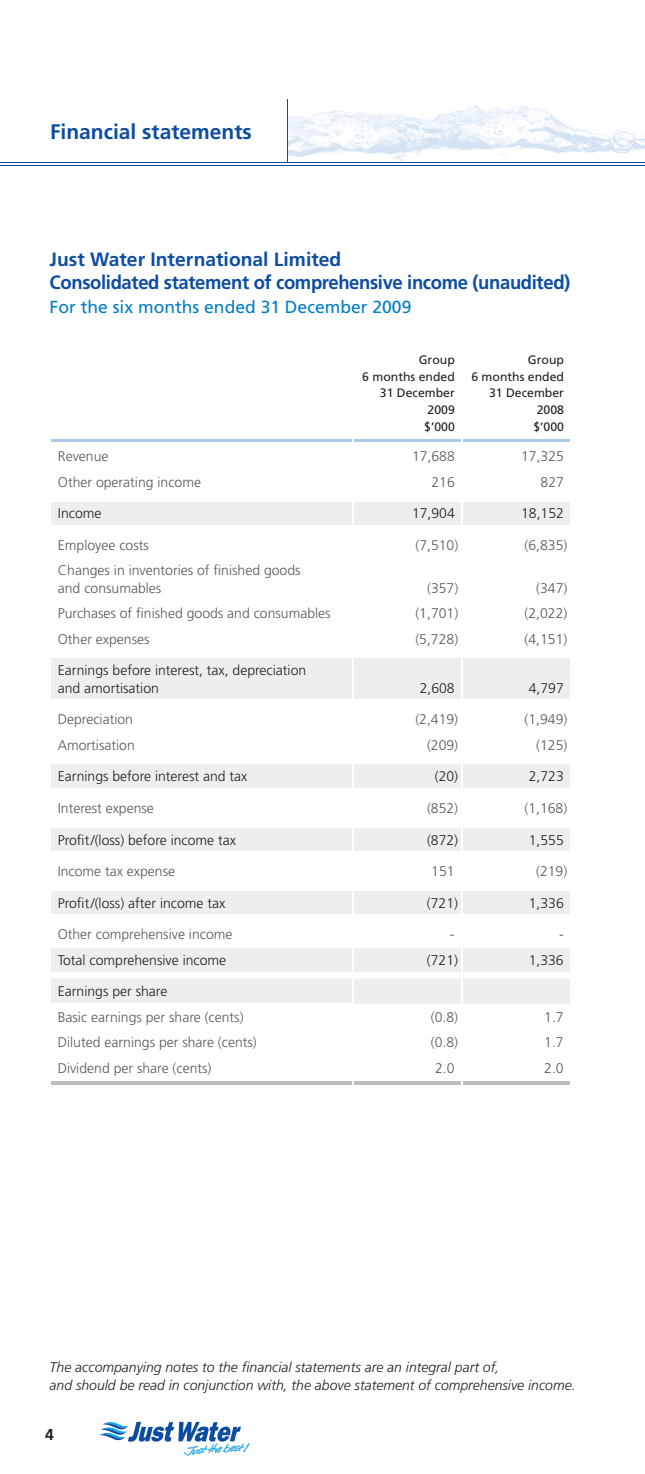
<style>
.page{position:relative;width:645px;height:1474px;background:#fff}
.page>*{position:absolute;margin:0;border:0;box-sizing:border-box;transform-origin:0 0}
.t1{font:700 21px "Frutiger";color:#0d4da1}
.t2{font:700 19.25px/23.1px "Frutiger";letter-spacing:-.02em;color:#0d4da1}
.t3{font:17.5px "Frutiger";color:#007ec5}
.t4{font:700 15.75px "Frutiger";color:#231f20}
.t5{font:300 14px/17.5px "Frutiger";color:#57585a}
.t6{font:300 14px/17.5px "Frutiger";color:#231f20}
.t7{font:italic 300 14px/17.5px "Frutiger";color:#231f20}
.t8{font:12.25px/16.6px "Frutiger";color:#231f20;text-align:right}
</style>
<div class="page">
<img style="left:288px;top:105px;width:357px;height:56px">
<svg style="left:100px;top:1421px;width:150px;height:35px"></svg>
<hr style="left:287px;top:99px;width:1px;height:64px;background:#0d4da1">
<hr style="left:0;top:162px;width:645px;height:1px;background:#0d4da1">
<hr style="left:0;top:165px;width:645px;height:1px;background:#0d4da1">
<svg style="left:51px;top:502px;width:519px;height:470px"></svg>
<hr style="left:461px;top:501px;width:2px;height:24px;background:#fff">
<hr style="left:461px;top:658px;width:2px;height:41px;background:#fff">
<hr style="left:353px;top:525px;width:109px;height:2px;background:#fff">
<hr style="left:462px;top:525px;width:110px;height:2px;background:#fff">
<hr style="left:352px;top:501px;width:2px;height:24px;background:#fff">
<hr style="left:50px;top:525px;width:303px;height:2px;background:#fff">
<hr style="left:50px;top:656px;width:303px;height:2px;background:#fff">
<hr style="left:353px;top:656px;width:109px;height:2px;background:#fff">
<hr style="left:352px;top:658px;width:2px;height:41px;background:#fff">
<hr style="left:462px;top:656px;width:110px;height:2px;background:#fff">
<hr style="left:50px;top:699px;width:303px;height:2px;background:#fff">
<hr style="left:353px;top:699px;width:109px;height:2px;background:#fff">
<hr style="left:462px;top:699px;width:110px;height:2px;background:#fff">
<hr style="left:462px;top:762px;width:110px;height:2px;background:#fff">
<hr style="left:462px;top:788px;width:110px;height:1px;background:#fff">
<hr style="left:50px;top:762px;width:303px;height:2px;background:#fff">
<hr style="left:352px;top:764px;width:2px;height:24px;background:#fff">
<hr style="left:50px;top:788px;width:303px;height:1px;background:#fff">
<hr style="left:50px;top:825px;width:303px;height:2px;background:#fff">
<hr style="left:352px;top:827px;width:2px;height:24px;background:#fff">
<hr style="left:462px;top:825px;width:110px;height:2px;background:#fff">
<hr style="left:50px;top:851px;width:303px;height:2px;background:#fff">
<hr style="left:462px;top:851px;width:110px;height:2px;background:#fff">
<hr style="left:50px;top:889px;width:303px;height:1px;background:#fff">
<hr style="left:352px;top:890px;width:2px;height:24px;background:#fff">
<hr style="left:462px;top:889px;width:110px;height:1px;background:#fff">
<hr style="left:50px;top:914px;width:303px;height:2px;background:#fff">
<hr style="left:462px;top:914px;width:110px;height:2px;background:#fff">
<hr style="left:353px;top:825px;width:109px;height:2px;background:#fff">
<hr style="left:461px;top:827px;width:2px;height:24px;background:#fff">
<hr style="left:353px;top:851px;width:109px;height:2px;background:#fff">
<hr style="left:51px;top:439px;width:519px;height:3px;background:#acc9e9">
<hr style="left:353px;top:762px;width:109px;height:2px;background:#fff">
<hr style="left:461px;top:764px;width:2px;height:24px;background:#fff">
<hr style="left:353px;top:788px;width:109px;height:1px;background:#fff">
<hr style="left:353px;top:889px;width:109px;height:1px;background:#fff">
<hr style="left:461px;top:890px;width:2px;height:24px;background:#fff">
<hr style="left:353px;top:914px;width:109px;height:2px;background:#fff">
<hr style="left:353px;top:946px;width:109px;height:1px;background:#fff">
<hr style="left:462px;top:946px;width:110px;height:1px;background:#fff">
<hr style="left:461px;top:947px;width:2px;height:24px;background:#fff">
<hr style="left:50px;top:946px;width:303px;height:1px;background:#fff">
<hr style="left:352px;top:947px;width:2px;height:24px;background:#fff">
<svg style="left:51px;top:979px;width:520px;height:106px"></svg>
<hr style="left:352px;top:979px;width:2px;height:24px;background:#fff">
<hr style="left:50px;top:1003px;width:304px;height:1px;background:#fff">
<h1 class="t1" style="left:50px;top:119px;width:203px">Financial statements</h1>
<h2 class="t2" style="left:50px;top:248px;width:522px">Just Water International Limited<br>Consolidated statement of comprehensive income (unaudited)</h2>
<p class="t3" style="left:50px;top:296px;width:363px">For the six months ended 31 December 2009</p>
<p class="t8" style="left:362px;top:351px;width:94px">Group<br>6 months ended<br>31 December<br>2009<br>$’000</p>
<p class="t8" style="left:471px;top:351px;width:94px">Group<br>6 months ended<br>31 December<br>2008<br>$’000</p>
<p class="t5" style="left:58px;top:448px;width:52px">Revenue</p>
<p class="t5" style="left:412px;top:448px;width:44px">17,688</p>
<p class="t5" style="left:521px;top:448px;width:44px">17,325</p>
<p class="t5" style="left:58px;top:473px;width:145px">Other operating income</p>
<p class="t5" style="left:431px;top:473px;width:25px">216</p>
<p class="t5" style="left:541px;top:473px;width:25px">827</p>
<p class="t6" style="left:58px;top:505px;width:45px">Income</p>
<p class="t6" style="left:412px;top:505px;width:44px">17,904</p>
<p class="t6" style="left:521px;top:505px;width:44px">18,152</p>
<p class="t5" style="left:58px;top:536px;width:93px">Employee costs</p>
<p class="t5" style="left:415px;top:536px;width:44px">(7,510)</p>
<p class="t5" style="left:525px;top:536px;width:44px">(6,835)</p>
<p class="t5" style="left:58px;top:562px;width:244px">Changes in inventories of finished goods and consumables</p>
<p class="t5" style="left:427px;top:579px;width:33px">(357)</p>
<p class="t5" style="left:536px;top:579px;width:33px">(347)</p>
<p class="t5" style="left:58px;top:605px;width:274px">Purchases of finished goods and consumables</p>
<p class="t5" style="left:415px;top:605px;width:44px">(1,701)</p>
<p class="t5" style="left:524px;top:605px;width:44px">(2,022)</p>
<p class="t5" style="left:58px;top:630px;width:93px">Other expenses</p>
<p class="t5" style="left:415px;top:630px;width:44px">(5,728)</p>
<p class="t5" style="left:524px;top:630px;width:44px">(4,151)</p>
<p class="t6" style="left:58px;top:662px;width:250px">Earnings before interest, tax, depreciation and amortisation</p>
<p class="t6" style="left:420px;top:679px;width:37px">2,608</p>
<p class="t6" style="left:529px;top:679px;width:37px">4,797</p>
<p class="t5" style="left:58px;top:711px;width:77px">Depreciation</p>
<p class="t5" style="left:415px;top:711px;width:44px">(2,419)</p>
<p class="t5" style="left:524px;top:711px;width:44px">(1,949)</p>
<p class="t5" style="left:58px;top:736px;width:79px">Amortisation</p>
<p class="t5" style="left:427px;top:736px;width:33px">(209)</p>
<p class="t5" style="left:536px;top:736px;width:33px">(125)</p>
<p class="t6" style="left:58px;top:768px;width:191px">Earnings before interest and tax</p>
<p class="t6" style="left:435px;top:768px;width:25px">(20)</p>
<p class="t6" style="left:529px;top:768px;width:37px">2,723</p>
<p class="t5" style="left:58px;top:799px;width:98px">Interest expense</p>
<p class="t5" style="left:427px;top:799px;width:33px">(852)</p>
<p class="t5" style="left:524px;top:799px;width:44px">(1,168)</p>
<p class="t6" style="left:58px;top:831px;width:180px">Profit/(loss) before income tax</p>
<p class="t6" style="left:427px;top:831px;width:33px">(872)</p>
<p class="t6" style="left:529px;top:831px;width:37px">1,555</p>
<p class="t5" style="left:58px;top:862px;width:119px">Income tax expense</p>
<p class="t5" style="left:431px;top:862px;width:25px">151</p>
<p class="t5" style="left:536px;top:862px;width:33px">(219)</p>
<p class="t6" style="left:58px;top:894px;width:169px">Profit/(loss) after income tax</p>
<p class="t6" style="left:427px;top:894px;width:33px">(721)</p>
<p class="t6" style="left:529px;top:894px;width:37px">1,336</p>
<p class="t5" style="left:58px;top:926px;width:176px">Other comprehensive income</p>
<p class="t5" style="left:450px;top:926px;width:6px">-</p>
<p class="t5" style="left:559px;top:926px;width:6px">-</p>
<p class="t6" style="left:58px;top:951px;width:170px">Total comprehensive income</p>
<p class="t6" style="left:427px;top:951px;width:33px">(721)</p>
<p class="t6" style="left:529px;top:951px;width:37px">1,336</p>
<p class="t6" style="left:58px;top:983px;width:111px">Earnings per share</p>
<p class="t5" style="left:58px;top:1008px;width:187px">Basic earnings per share (cents)</p>
<p class="t5" style="left:431px;top:1008px;width:29px">(0.8)</p>
<p class="t5" style="left:544px;top:1008px;width:21px">1.7</p>
<p class="t5" style="left:58px;top:1033px;width:201px">Diluted earnings per share (cents)</p>
<p class="t5" style="left:431px;top:1033px;width:29px">(0.8)</p>
<p class="t5" style="left:544px;top:1033px;width:21px">1.7</p>
<p class="t5" style="left:58px;top:1059px;width:155px">Dividend per share (cents)</p>
<p class="t5" style="left:435px;top:1059px;width:21px">2.0</p>
<p class="t5" style="left:544px;top:1059px;width:21px">2.0</p>
<p class="t7" style="left:50px;top:1358px;width:527px">The accompanying notes to the financial statements are an integral part of,<br>and should be read in conjunction with, the above statement of comprehensive income.</p>
<p class="t4" style="left:45px;top:1425px;width:10px">4</p>
</div>
